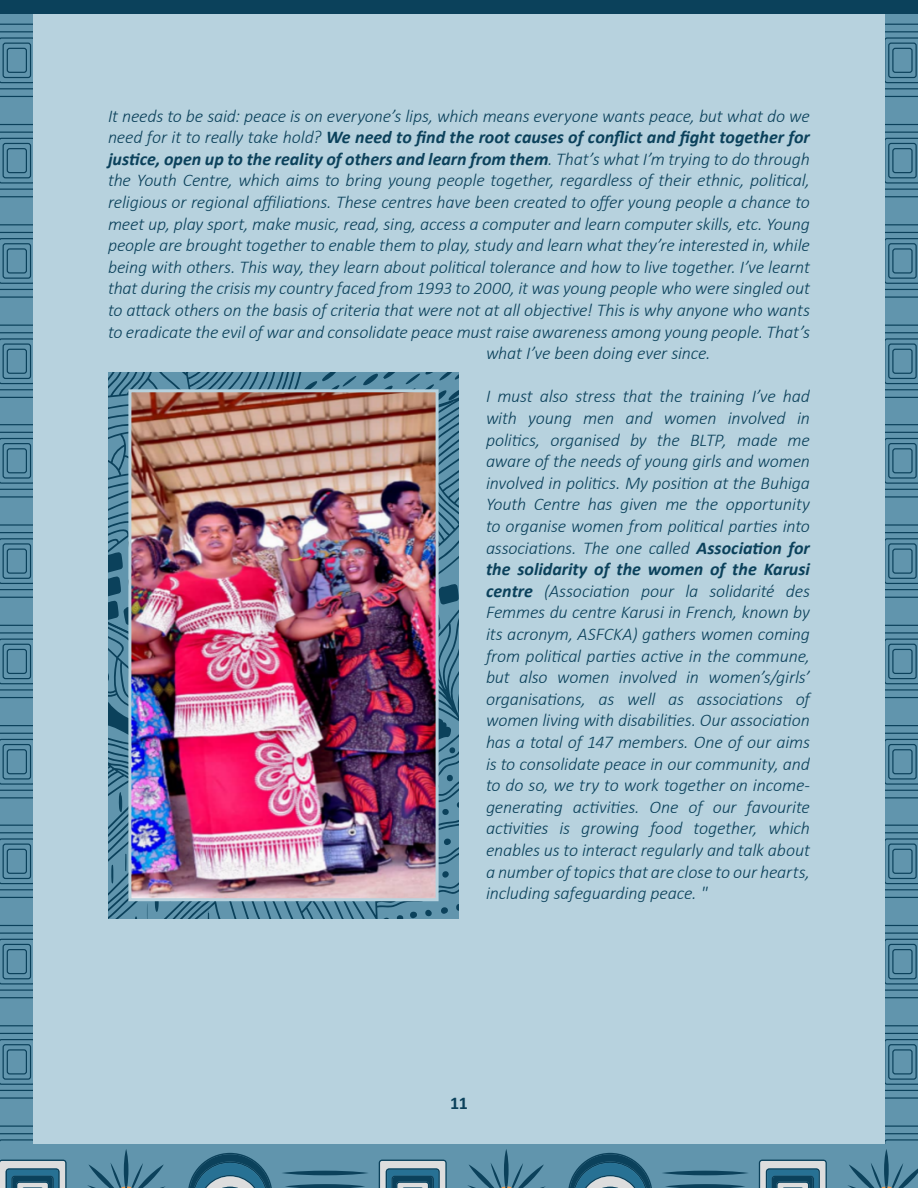
<style>
.page{position:relative;width:918px;height:1188px;background:#fff}
.page>*{position:absolute;margin:0;border:0;box-sizing:border-box;transform-origin:0 0}
.t1{font:italic 300 18px/21.6px "Calibri";letter-spacing:-.01em;color:#0b415b;text-align:justify}
.t2{font:italic 700 18px "Calibri";color:#0b415b}
.t3{font:700 18px "Calibri";color:#0b415b}
.s1{font-weight:300}
.s2{font-weight:700}
</style>
<div class="page">
<div style="left:0;top:0;width:918px;height:14px;background:#0b415b"></div>
<div style="left:0;top:14px;width:918px;height:1174px;background:#b7d2de"></div>
<div style="left:0;top:14px;width:32px;height:1174px;background:#6195ad"></div>
<svg style="left:0;top:24px;width:32px;height:73px"></svg>
<div style="left:3px;top:43px;width:28px;height:35px;border:1px solid #0b415b;border-radius:2px"></div>
<div style="left:7px;top:48px;width:20px;height:25px;border:1px solid #0b415b;border-radius:2px"></div>
<svg style="left:0;top:124px;width:32px;height:73px"></svg>
<div style="left:3px;top:143px;width:28px;height:35px;border:1px solid #0b415b;border-radius:2px"></div>
<div style="left:7px;top:148px;width:20px;height:25px;border:1px solid #0b415b;border-radius:2px"></div>
<svg style="left:0;top:224px;width:32px;height:74px"></svg>
<div style="left:3px;top:243px;width:28px;height:36px;border:1px solid #0b415b;border-radius:2px"></div>
<div style="left:7px;top:248px;width:20px;height:26px;border:1px solid #0b415b;border-radius:2px"></div>
<svg style="left:0;top:325px;width:32px;height:73px"></svg>
<div style="left:3px;top:343px;width:28px;height:36px;border:1px solid #0b415b;border-radius:2px"></div>
<div style="left:7px;top:349px;width:20px;height:25px;border:1px solid #0b415b;border-radius:2px"></div>
<svg style="left:0;top:424px;width:32px;height:74px"></svg>
<div style="left:3px;top:443px;width:28px;height:36px;border:1px solid #0b415b;border-radius:2px"></div>
<div style="left:7px;top:448px;width:20px;height:25px;border:1px solid #0b415b;border-radius:2px"></div>
<svg style="left:0;top:524px;width:32px;height:74px"></svg>
<div style="left:3px;top:543px;width:28px;height:36px;border:1px solid #0b415b;border-radius:2px"></div>
<div style="left:7px;top:549px;width:20px;height:25px;border:1px solid #0b415b;border-radius:2px"></div>
<svg style="left:0;top:625px;width:32px;height:73px"></svg>
<div style="left:3px;top:644px;width:28px;height:35px;border:1px solid #0b415b;border-radius:2px"></div>
<div style="left:7px;top:649px;width:20px;height:25px;border:1px solid #0b415b;border-radius:2px"></div>
<svg style="left:0;top:725px;width:32px;height:73px"></svg>
<div style="left:3px;top:744px;width:28px;height:36px;border:1px solid #0b415b;border-radius:2px"></div>
<div style="left:7px;top:749px;width:20px;height:25px;border:1px solid #0b415b;border-radius:2px"></div>
<svg style="left:0;top:825px;width:32px;height:73px"></svg>
<div style="left:3px;top:844px;width:28px;height:35px;border:1px solid #0b415b;border-radius:2px"></div>
<div style="left:7px;top:849px;width:20px;height:25px;border:1px solid #0b415b;border-radius:2px"></div>
<svg style="left:0;top:925px;width:32px;height:73px"></svg>
<div style="left:3px;top:944px;width:28px;height:35px;border:1px solid #0b415b;border-radius:2px"></div>
<div style="left:7px;top:949px;width:20px;height:25px;border:1px solid #0b415b;border-radius:2px"></div>
<svg style="left:0;top:1025px;width:32px;height:74px"></svg>
<div style="left:3px;top:1044px;width:28px;height:36px;border:1px solid #0b415b;border-radius:2px"></div>
<div style="left:7px;top:1049px;width:20px;height:26px;border:1px solid #0b415b;border-radius:2px"></div>
<div style="left:886px;top:14px;width:32px;height:1174px;background:#6195ad"></div>
<svg style="left:886px;top:24px;width:32px;height:73px"></svg>
<div style="left:888px;top:43px;width:29px;height:35px;border:1px solid #0b415b;border-radius:2px"></div>
<div style="left:892px;top:48px;width:21px;height:25px;border:1px solid #0b415b;border-radius:2px"></div>
<svg style="left:886px;top:124px;width:32px;height:73px"></svg>
<div style="left:888px;top:143px;width:29px;height:35px;border:1px solid #0b415b;border-radius:2px"></div>
<div style="left:892px;top:148px;width:21px;height:25px;border:1px solid #0b415b;border-radius:2px"></div>
<svg style="left:886px;top:224px;width:32px;height:74px"></svg>
<div style="left:888px;top:243px;width:29px;height:36px;border:1px solid #0b415b;border-radius:2px"></div>
<div style="left:892px;top:248px;width:21px;height:26px;border:1px solid #0b415b;border-radius:2px"></div>
<svg style="left:886px;top:325px;width:32px;height:73px"></svg>
<div style="left:888px;top:343px;width:29px;height:36px;border:1px solid #0b415b;border-radius:2px"></div>
<div style="left:892px;top:349px;width:21px;height:25px;border:1px solid #0b415b;border-radius:2px"></div>
<svg style="left:886px;top:424px;width:32px;height:74px"></svg>
<div style="left:888px;top:443px;width:29px;height:36px;border:1px solid #0b415b;border-radius:2px"></div>
<div style="left:892px;top:448px;width:21px;height:25px;border:1px solid #0b415b;border-radius:2px"></div>
<svg style="left:886px;top:524px;width:32px;height:74px"></svg>
<div style="left:888px;top:543px;width:29px;height:36px;border:1px solid #0b415b;border-radius:2px"></div>
<div style="left:892px;top:549px;width:21px;height:25px;border:1px solid #0b415b;border-radius:2px"></div>
<svg style="left:886px;top:625px;width:32px;height:73px"></svg>
<div style="left:888px;top:644px;width:29px;height:35px;border:1px solid #0b415b;border-radius:2px"></div>
<div style="left:892px;top:649px;width:21px;height:25px;border:1px solid #0b415b;border-radius:2px"></div>
<svg style="left:886px;top:725px;width:32px;height:73px"></svg>
<div style="left:888px;top:744px;width:29px;height:36px;border:1px solid #0b415b;border-radius:2px"></div>
<div style="left:892px;top:749px;width:21px;height:25px;border:1px solid #0b415b;border-radius:2px"></div>
<svg style="left:886px;top:825px;width:32px;height:73px"></svg>
<div style="left:888px;top:844px;width:29px;height:35px;border:1px solid #0b415b;border-radius:2px"></div>
<div style="left:892px;top:849px;width:21px;height:25px;border:1px solid #0b415b;border-radius:2px"></div>
<svg style="left:886px;top:925px;width:32px;height:73px"></svg>
<div style="left:888px;top:944px;width:29px;height:35px;border:1px solid #0b415b;border-radius:2px"></div>
<div style="left:892px;top:949px;width:21px;height:25px;border:1px solid #0b415b;border-radius:2px"></div>
<svg style="left:886px;top:1025px;width:32px;height:74px"></svg>
<div style="left:888px;top:1044px;width:29px;height:36px;border:1px solid #0b415b;border-radius:2px"></div>
<div style="left:892px;top:1049px;width:21px;height:26px;border:1px solid #0b415b;border-radius:2px"></div>
<svg style="left:108px;top:372px;width:351px;height:146px;background:#4c8199"></svg>
<svg style="left:294px;top:372px;width:165px;height:55px;background:#50849d"></svg>
<svg style="left:108px;top:518px;width:351px;height:401px;background:#4a7f97"></svg>
<img style="left:132px;top:393px;width:303px;height:504px">
<div style="left:128px;top:389px;width:311px;height:512px;border:3px solid #b7d2de"></div>
<div style="left:0;top:1144px;width:918px;height:44px;background:#6195ad"></div>
<svg style="left:848px;top:1126px;width:70px;height:62px"></svg>
<svg style="left:759px;top:1160px;width:68px;height:28px;background:#7092a3"></svg>
<svg style="left:662px;top:1171px;width:87px;height:4px"></svg>
<svg style="left:665px;top:1184px;width:81px;height:4px"></svg>
<svg style="left:568px;top:1153px;width:84px;height:35px"></svg>
<svg style="left:467px;top:1149px;width:79px;height:39px"></svg>
<svg style="left:379px;top:1160px;width:68px;height:28px;background:#6f92a3"></svg>
<svg style="left:281px;top:1171px;width:88px;height:4px"></svg>
<svg style="left:285px;top:1184px;width:80px;height:4px"></svg>
<svg style="left:188px;top:1153px;width:84px;height:35px"></svg>
<svg style="left:87px;top:1149px;width:78px;height:39px"></svg>
<svg style="left:0;top:1126px;width:67px;height:62px"></svg>
<p class="t1" style="left:108px;top:105px;width:703px">It needs to be said: peace is on everyone’s lips, which means everyone wants peace, but what do we</p>
<p class="t2" style="left:108px;top:124px;width:704px"><span class="s1">need for it to really take hold?</span> We need to find the root causes of conflict and fight together for</p>
<p class="t2" style="left:108px;top:146px;width:704px">justice, open up to the reality of others and learn from them<span class="s1">. That’s what I’m trying to do through</span></p>
<p class="t1" style="left:108px;top:169px;width:704px">the Youth Centre, which aims to bring young people together, regardless of their ethnic, political,</p>
<p class="t1" style="left:108px;top:191px;width:704px">religious or regional affiliations. These centres have been created to offer young people a chance to</p>
<p class="t1" style="left:108px;top:213px;width:703px">meet up, play sport, make music, read, sing, access a computer and learn computer skills, etc. Young</p>
<p class="t1" style="left:108px;top:234px;width:704px">people are brought together to enable them to play, study and learn what they’re interested in, while</p>
<p class="t1" style="left:108px;top:256px;width:704px">being with others. This way, they learn about political tolerance and how to live together. I’ve learnt</p>
<p class="t1" style="left:108px;top:277px;width:704px">that during the crisis my country faced from 1993 to 2000, it was young people who were singled out</p>
<p class="t1" style="left:108px;top:299px;width:704px">to attack others on the basis of criteria that were not at all objective! This is why anyone who wants</p>
<p class="t1" style="left:108px;top:321px;width:704px">to eradicate the evil of war and consolidate peace must raise awareness among young people. That’s</p>
<p class="t1" style="left:486px;top:342px;width:226px">what I’ve been doing ever since.</p>
<p class="t1" style="left:486px;top:385px;width:326px">I must also stress that the training I’ve had with young men and women involved in politics, organised by the BLTP, made me aware of the needs of young girls and women involved in politics. My position at the Buhiga Youth Centre has given me the opportunity to organise women from political parties into associations. The one called <span class="s2">Association for the solidarity of the women of the Karusi centre</span> (Association pour la solidarité des Femmes du centre Karusi in French, known by its acronym, ASFCKA) gathers women coming from political parties active in the commune, but also women involved in women’s/girls’ organisations, as well as associations of women living with disabilities. Our association has a total of 147 members. One of our aims is to consolidate peace in our community, and to do so, we try to work together on income&shy;generating activities. One of our favourite activities is growing food together, which enables us to interact regularly and talk about a number of topics that are close to our hearts, including safeguarding peace. "</p>
<p class="t3" style="left:450px;top:1090px;width:19px">11</p>
</div>
